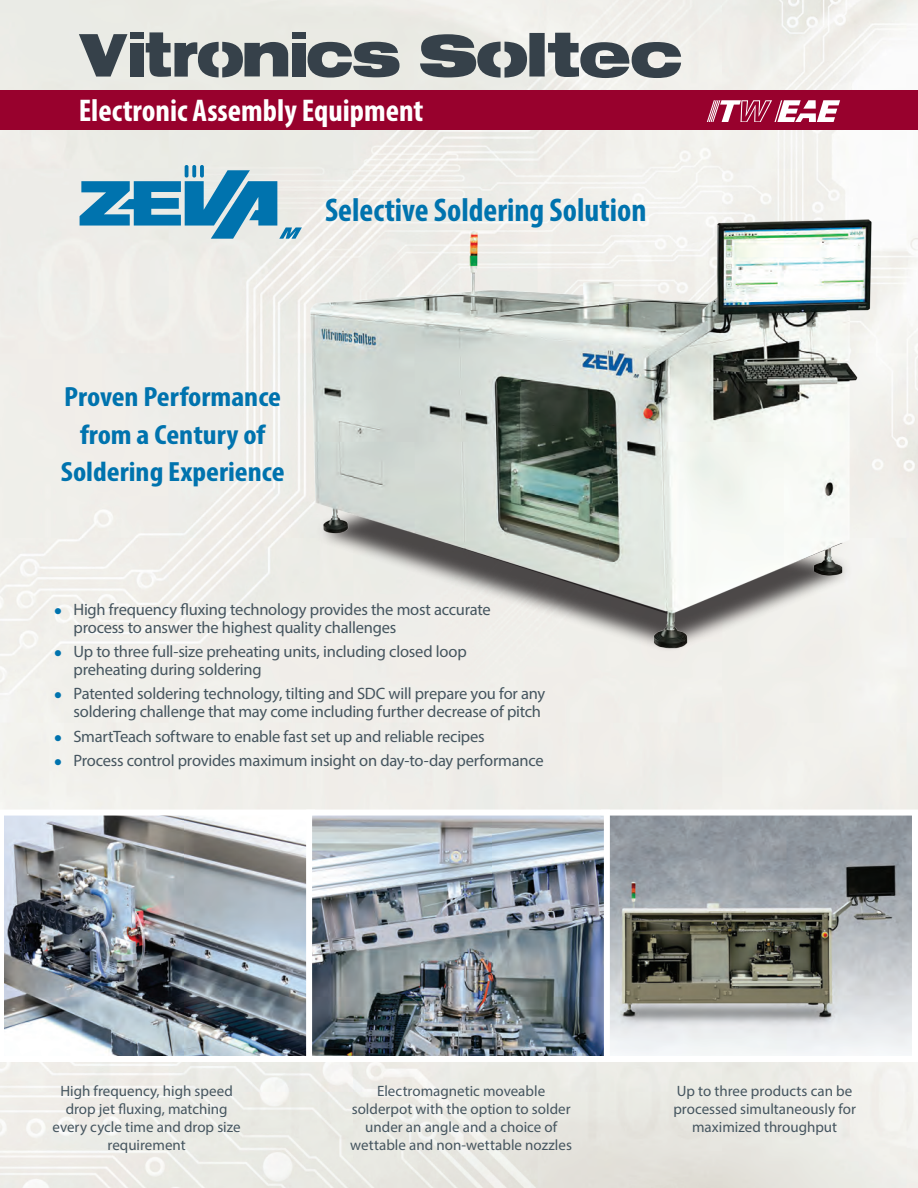
<style>
.page{position:relative;width:918px;height:1188px;background:#fff}
.page>*{position:absolute;margin:0;border:0;box-sizing:border-box;transform-origin:0 0}
.t1{font:700 condensed 33px "Myriad Pro";color:#0073ae}
.Despatch_head{font:700 condensed 31.5px "Myriad Pro";color:#fff}
.t2{font:700 condensed 27.9px/37.5px "Myriad Pro";color:#0073ae;text-align:center;scale:1.1 1}
.t3{font:16.5px/18px "Myriad Pro";letter-spacing:-.015em;color:#45555f}
.t4{font:15px/18px "Myriad Pro";color:#45555f;text-align:center}
.s1{color:#0073ae}
</style>
<div class="page">
<img style="left:0;top:0;width:918px;height:1188px">
<svg style="left:80px;top:165px;width:151px;height:74px;background:#77b0ca"></svg>
<img style="left:231px;top:73px;width:687px;height:671px">
<img style="left:0;top:810px;width:306px;height:252px">
<img style="left:610px;top:817px;width:301px;height:238px">
<div style="left:601px;top:810px;width:317px;height:252px;border:6px solid #fff"></div>
<img style="left:313px;top:817px;width:290px;height:238px">
<div style="left:306px;top:810px;width:304px;height:252px;border:6px solid #fff"></div>
<svg style="left:79px;top:34px;width:49px;height:43px;background:#878d90"></svg>
<svg style="left:308px;top:42px;width:92px;height:36px;background:#70787c"></svg>
<div style="left:130px;top:33px;width:14px;height:6px;background:#36414a"></div>
<div style="left:130px;top:43px;width:14px;height:34px;background:#36414a"></div>
<div style="left:292px;top:32px;width:13px;height:7px;background:#36414a"></div>
<div style="left:292px;top:43px;width:13px;height:33px;background:#36414a"></div>
<svg style="left:146px;top:32px;width:142px;height:45px;background:#868d8f"></svg>
<svg style="left:420px;top:33px;width:261px;height:45px;background:#82898c"></svg>
<div style="left:0;top:90px;width:918px;height:40px;background:#98012d"></div>
<svg style="left:707px;top:100px;width:133px;height:21px"></svg>
<p class="Despatch_head" style="left:79px;top:90px;width:346px">Electronic Assembly Equipment</p>
<p class="t1" style="left:325px;top:190px;width:323px">Selective Soldering Solution</p>
<p class="t2" style="left:61px;top:378px;width:205px">Proven Performance from a Century of<br>Soldering Experience</p>
<p class="t3" style="left:74px;top:600px;width:419px;text-indent:-20px"><span class="s1">●</span> High frequency fluxing technology provides the most accurate process to answer the highest quality challenges</p>
<p class="t3" style="left:74px;top:642px;width:395px;text-indent:-20px"><span class="s1">●</span> Up to three full-size preheating units, including closed loop preheating during soldering</p>
<p class="t3" style="left:54px;top:684px;width:493px;text-align:right"><span class="s1">●</span> Patented soldering technology, tilting and SDC will prepare you for any soldering challenge that may come including further decrease of pitch</p>
<p class="t3" style="left:54px;top:727px;width:432px"><span class="s1">●</span> SmartTeach software to enable fast set up and reliable recipes</p>
<p class="t3" style="left:54px;top:751px;width:491px"><span class="s1">●</span> Process control provides maximum insight on day-to-day performance</p>
<p class="t4" style="left:53px;top:1081px;width:190px">High frequency, high speed drop jet fluxing, matching every cycle time and drop size requirement</p>
<p class="t4" style="left:350px;top:1081px;width:223px">Electromagnetic moveable solderpot with the option to solder under an angle and a choice of wettable and non-wettable nozzles</p>
<p class="t4" style="left:673px;top:1081px;width:184px">Up to three products can be processed simultaneously for maximized throughput</p>
</div>
